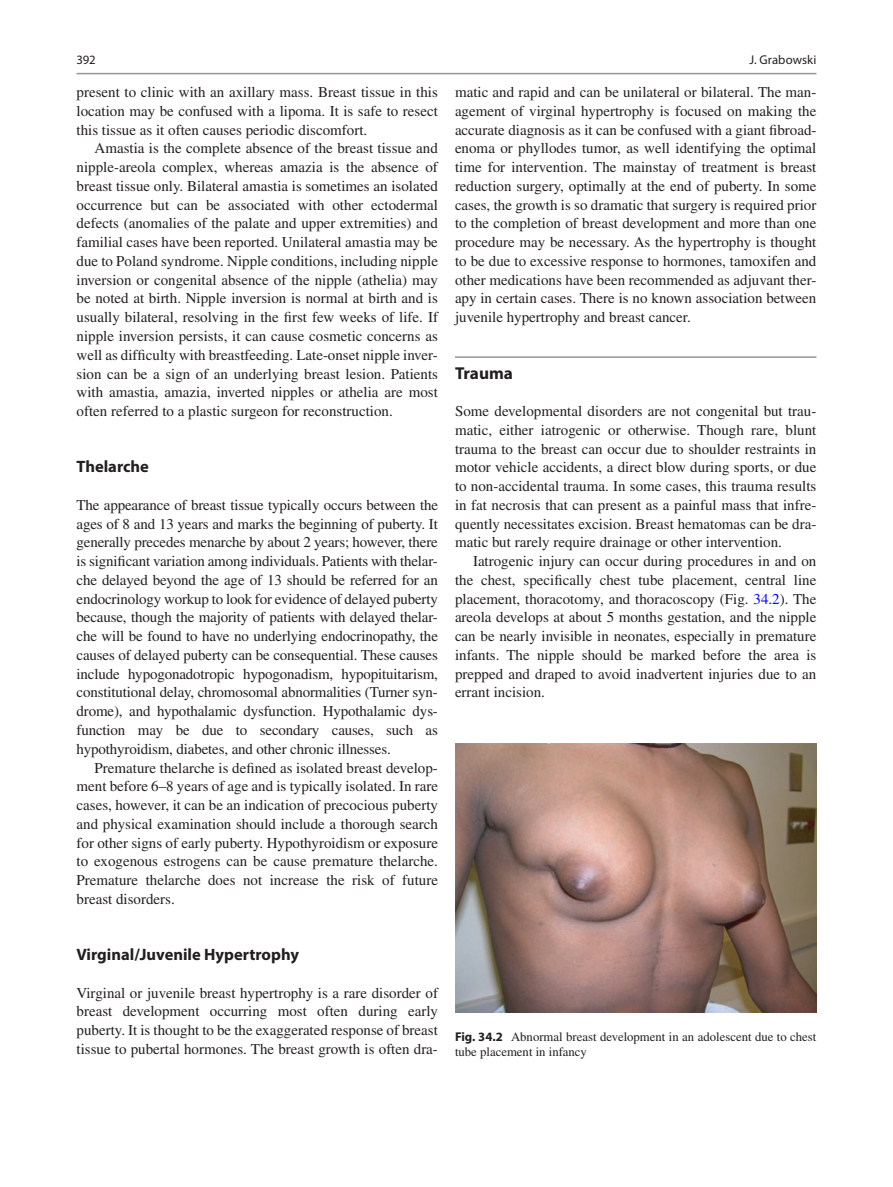
<style>
.page{position:relative;width:893px;height:1187px;background:#fff}
.page>*{position:absolute;margin:0;border:0;box-sizing:border-box;transform-origin:0 0}
._1_hd{font:700 17.25px "Myriad Pro";color:#231f20}
._2_hd{font:700 16.5px "Myriad Pro";color:#231f20}
.Text_flush{font:15px/18.8px "Times LT Std";color:#231f20;text-align:justify}
.Text{font:15px/18.8px "Times LT Std";color:#231f20;text-align:justify}
.t1{font:12.75px/15px "Times LT Std";color:#231f20}
.t2{font:12.75px "Myriad Pro";letter-spacing:.005em;color:#231f20}
.s1{color:#00f}
.s2{font-family:"Myriad Pro";font-weight:700}
</style>
<div class="page">
<hr style="left:455px;top:356px;width:361px;height:2px;background:#939598">
<img style="left:455px;top:743px;width:361px;height:269px">
<hr style="left:77px;top:73px;width:739px;height:1px;background:#939598">
<p class="t2" style="left:77px;top:52px;width:21px">392</p>
<p class="Text_flush" style="left:77px;top:83px;width:363px">present to clinic with an axillary mass. Breast tissue in this location may be confused with a lipoma. It is safe to resect this tissue as it often causes periodic discomfort.</p>
<p class="Text" style="left:77px;top:139px;width:363px;text-indent:18px">Amastia is the complete absence of the breast tissue and nipple-areola complex, whereas amazia is the absence of breast tissue only. Bilateral amastia is sometimes an isolated occurrence but can be associated with other ectodermal defects (anomalies of the palate and upper extremities) and familial cases have been reported. Unilateral amastia may be due to Poland syndrome. Nipple conditions, including nipple inversion or congenital absence of the nipple (athelia) may be noted at birth. Nipple inversion is normal at birth and is usually bilateral, resolving in the first few weeks of life. If nipple inversion persists, it can cause cosmetic concerns as well as difficulty with breastfeeding. Late-onset nipple inver&shy;sion can be a sign of an underlying breast lesion. Patients with amastia, amazia, inverted nipples or athelia are most often referred to a plastic surgeon for reconstruction.</p>
<h3 class="_2_hd" style="left:77px;top:456px;width:74px">Thelarche</h3>
<p class="Text_flush" style="left:77px;top:495px;width:363px">The appearance of breast tissue typically occurs between the ages of 8 and 13 years and marks the beginning of puberty. It generally precedes menarche by about 2 years; however, there is significant variation among individuals. Patients with thelar&shy;che delayed beyond the age of 13 should be referred for an endocrinology workup to look for evidence of delayed puberty because, though the majority of patients with delayed thelar&shy;che will be found to have no underlying endocrinopathy, the causes of delayed puberty can be consequential. These causes include hypogonadotropic hypogonadism, hypopituitarism, constitutional delay, chromosomal abnormalities (Turner syn&shy;drome), and hypothalamic dysfunction. Hypothalamic dys&shy;function may be due to secondary causes, such as hypothyroidism, diabetes, and other chronic illnesses.</p>
<p class="Text" style="left:77px;top:758px;width:363px;text-indent:18px">Premature thelarche is defined as isolated breast develop&shy;ment before 6–8 years of age and is typically isolated. In rare cases, however, it can be an indication of precocious puberty and physical examination should include a thorough search for other signs of early puberty. Hypothyroidism or exposure to exogenous estrogens can be cause premature thelarche.<br>Premature thelarche does not increase the risk of future breast disorders.</p>
<p class="t2" style="left:749px;top:52px;width:69px">J. Grabowski</p>
<p class="Text_flush" style="left:455px;top:83px;width:363px">matic and rapid and can be unilateral or bilateral. The man&shy;agement of virginal hypertrophy is focused on making the accurate diagnosis as it can be confused with a giant fibroad&shy;enoma or phyllodes tumor, as well identifying the optimal time for intervention. The mainstay of treatment is breast reduction surgery, optimally at the end of puberty. In some cases, the growth is so dramatic that surgery is required prior to the completion of breast development and more than one procedure may be necessary. As the hypertrophy is thought to be due to excessive response to hormones, tamoxifen and other medications have been recommended as adjuvant ther&shy;apy in certain cases. There is no known association between juvenile hypertrophy and breast cancer.</p>
<h2 class="_1_hd" style="left:455px;top:361px;width:59px">Trauma</h2>
<p class="Text_flush" style="left:455px;top:401px;width:363px">Some developmental disorders are not congenital but trau&shy;matic, either iatrogenic or otherwise. Though rare, blunt trauma to the breast can occur due to shoulder restraints in motor vehicle accidents, a direct blow during sports, or due to non-accidental trauma. In some cases, this trauma results in fat necrosis that can present as a painful mass that infre&shy;quently necessitates excision. Breast hematomas can be dra&shy;matic but rarely require drainage or other intervention.</p>
<p class="Text" style="left:455px;top:551px;width:363px;text-indent:18px">Iatrogenic injury can occur during procedures in and on the chest, specifically chest tube placement, central line placement, thoracotomy, and thoracoscopy (Fig. <span class="s1">34.2</span>). The areola develops at about 5 months gestation, and the nipple can be nearly invisible in neonates, especially in premature infants. The nipple should be marked before the area is prepped and draped to avoid inadvertent injuries due to an errant incision.</p>
<h3 class="_2_hd" style="left:77px;top:943px;width:224px">Virginal/Juvenile Hypertrophy</h3>
<p class="Text_flush" style="left:77px;top:983px;width:363px">Virginal or juvenile breast hypertrophy is a rare disorder of breast development occurring most often during early puberty. It is thought to be the exaggerated response of breast tissue to pubertal hormones. The breast growth is often dra-</p>
<p class="t1" style="left:455px;top:1029px;width:363px"><span class="s2">Fig. 34.2</span> Abnormal breast development in an adolescent due to chest tube placement in infancy</p>
</div>
